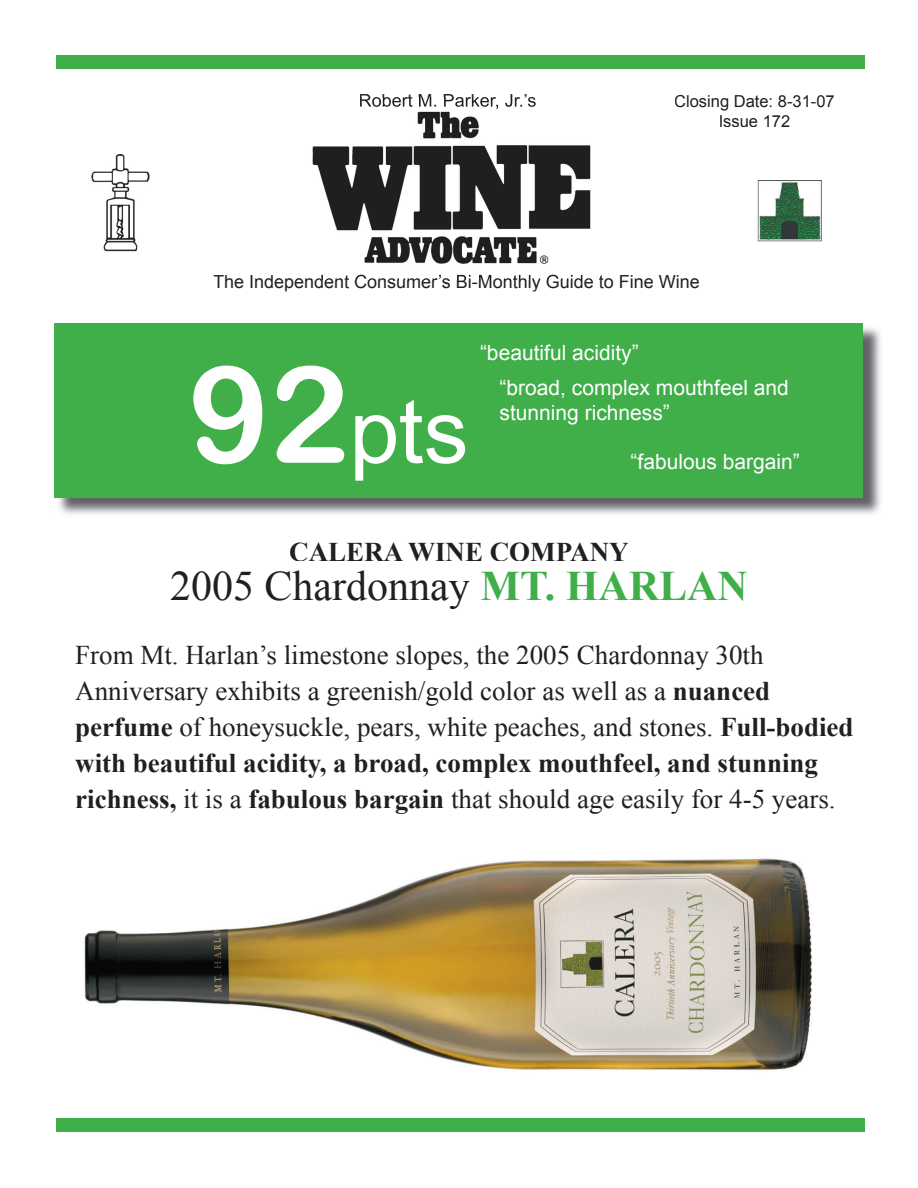
<style>
.page{position:relative;width:918px;height:1188px;background:#fff}
.page>*{position:absolute;margin:0;border:0;box-sizing:border-box;transform-origin:0 0}
.t1{font:90px "Arial";color:#fff}
.t2{font:42px "Times New Roman";color:#231f20}
.t3{font:27px/36px "Times New Roman";color:#231f20}
.t4{font:700 27px "Times New Roman";color:#231f20}
.t5{font:21px/25.2px "Arial";color:#fff}
.t6{font:18px "Arial";color:#231f20}
.t7{font:16.5px/19.8px "Arial";color:#231f20;text-align:center}
.s1{font-family:"Arial Rounded MT Bold";font-size:135px}
.s2{font-weight:700;color:#40ae49}
.s3{font-weight:700}
</style>
<div class="page">
<img style="left:55px;top:327px;width:826px;height:187px">
<div style="left:55px;top:323px;width:808px;height:174px;background:#40ae49"></div>
<div style="left:56px;top:55px;width:809px;height:14px;background:#40ae49"></div>
<img style="left:312px;top:111px;width:279px;height:164px">
<img style="left:360px;top:98px;width:176px;height:11px">
<img style="left:309px;top:275px;width:295px;height:5px">
<img style="left:91px;top:154px;width:59px;height:98px">
<div style="left:56px;top:1118px;width:808px;height:14px;background:#40ae49"></div>
<img style="left:757px;top:180px;width:65px;height:62px">
<img style="left:84px;top:858px;width:728px;height:212px">
<p class="t7" style="left:674px;top:91px;width:162px">Closing Date: 8-31-07<br>Issue 172</p>
<p class="t6" style="left:213px;top:270px;width:488px">The Independent Consumer’s Bi-Monthly Guide to Fine Wine</p>
<h1 class="t1" style="left:189px;top:372px;width:281px"><span class="s1">92</span>pts</h1>
<p class="t5" style="left:480px;top:341px;width:160px">“beautiful acidity”</p>
<p class="t5" style="left:500px;top:375px;width:291px">“broad, complex mouthfeel and stunning richness”</p>
<p class="t5" style="left:631px;top:449px;width:171px">“fabulous bargain”</p>
<p class="t4" style="left:289px;top:533px;width:341px">CALERA WINE COMPANY</p>
<h2 class="t2" style="left:170px;top:557px;width:579px">2005 Chardonnay <span class="s2">MT. HARLAN</span></h2>
<p class="t3" style="left:75px;top:636px;width:780px">From Mt. Harlan’s limestone slopes, the 2005 Chardonnay 30th Anniversary exhibits a greenish/gold color as well as a <span class="s3">nuanced perfume</span> of honeysuckle, pears, white peaches, and stones. <span class="s3">Full-bodied with beautiful acidity, a broad, complex mouthfeel, and stunning richness,</span> it is a <span class="s3">fabulous bargain</span> that should age easily for 4-5 years.</p>
</div>
